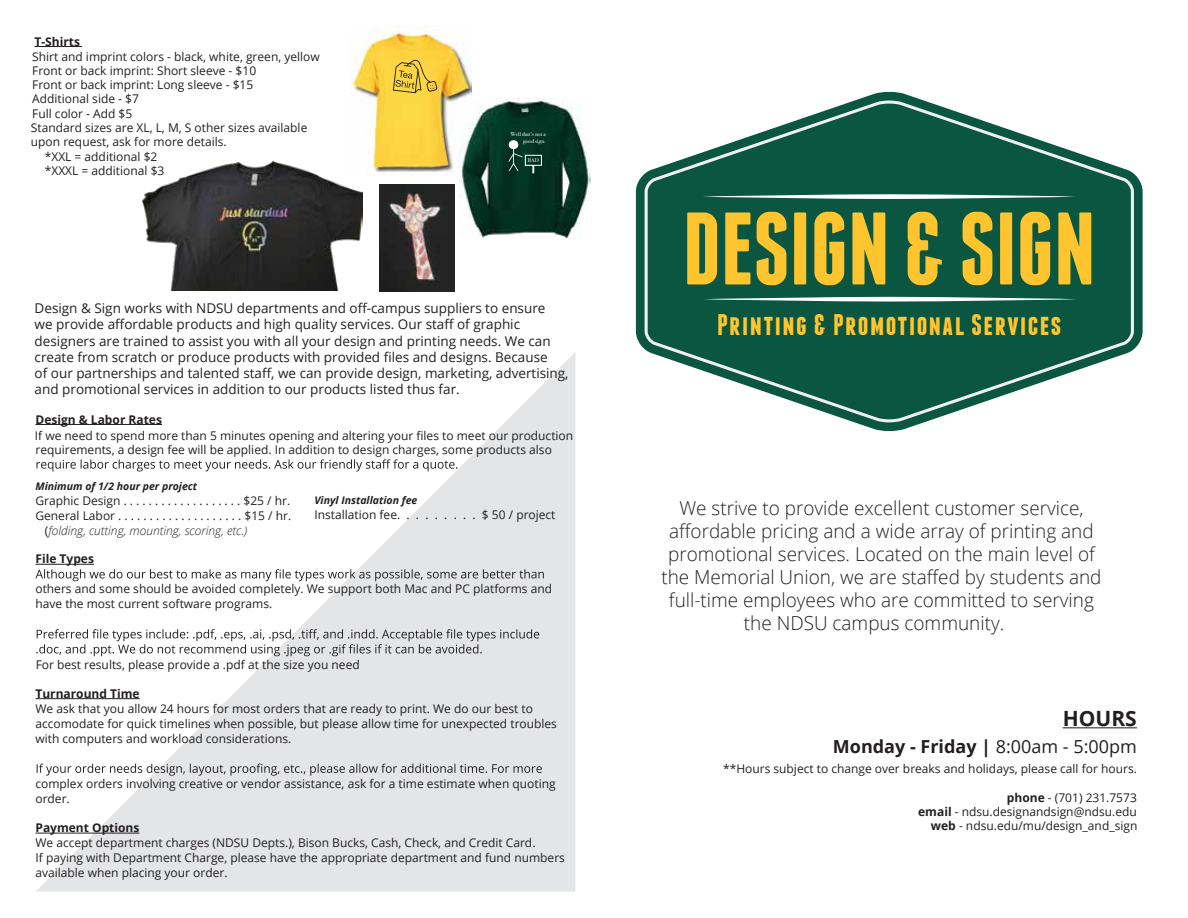
<style>
.page{position:relative;width:1188px;height:918px;background:#fff}
.page>*{position:absolute;margin:0;border:0;box-sizing:border-box;transform-origin:0 0}
.t1{font:700 102.75px "Franchise";color:#ffc52f}
.t2{font:700 29.85px "Franchise";letter-spacing:.05em;color:#ffc52f}
.t3{font:700 21px "Open Sans";color:#231f20}
.t4{font:300 19.2px "Open Sans";color:#231f20}
.t5{font:700 18px "Open Sans";color:#231f20}
.t6{font:13.5px/16.2px "Open Sans";color:#231f20}
.t7{font:12px/15px "Open Sans";color:#231f20}
.t8{font:700 12px "Open Sans";color:#231f20}
.t9{font:italic 300 12px "Open Sans";color:#231f20}
.t10{font:italic 700 10.5px "Open Sans";color:#231f20}
.t11{font:5.55px/6.6px "Bodoni Svty Two ITCTT";color:#fff;text-align:right;scale:1.05 1}
.s1{font-weight:400;font-style:normal}
.s2{font-weight:400}
.s3{font-weight:700}
</style>
<div class="page">
<hr style="left:1063px;top:727px;width:74px;height:1px;background:#231f20">
<svg style="left:636px;top:91px;width:507px;height:340px"></svg>
<svg style="left:645px;top:101px;width:489px;height:321px;fill:#0a5640"></svg>
<svg style="left:703px;top:297px;width:373px;height:5px"></svg>
<svg style="left:702px;top:194px;width:373px;height:5px"></svg>
<svg style="left:35px;top:352px;width:540px;height:540px;fill:#e4e5e6"></svg>
<hr style="left:35px;top:424px;width:127px;height:1px;background:#231f20">
<hr style="left:35px;top:564px;width:59px;height:1px;background:#231f20">
<hr style="left:35px;top:698px;width:105px;height:1px;background:#231f20">
<hr style="left:35px;top:833px;width:104px;height:1px;background:#231f20">
<svg style="left:37px;top:459px;width:421px;height:12px"></svg>
<svg style="left:35px;top:569px;width:509px;height:12px"></svg>
<svg style="left:36px;top:629px;width:503px;height:27px"></svg>
<svg style="left:37px;top:764px;width:505px;height:12px"></svg>
<hr style="left:34px;top:46px;width:48px;height:1px;background:#231f20">
<img style="left:351px;top:25px;width:120px;height:150px">
<svg style="left:393px;top:60px;width:44px;height:33px"></svg>
<img style="left:460px;top:98px;width:130px;height:141px">
<svg style="left:508px;top:140px;width:34px;height:33px"></svg>
<img style="left:143px;top:161px;width:219px;height:130px">
<img style="left:380px;top:184px;width:75px;height:107px">
<p class="t8" style="left:34px;top:33px;width:47px">T-Shirts</p>
<p class="t7" style="left:32px;top:48px;width:289px">Shirt and imprint colors - black, white, green, yellow</p>
<p class="t7" style="left:32px;top:62px;width:226px">Front or back imprint: Short sleeve - $10</p>
<p class="t7" style="left:32px;top:77px;width:223px">Front or back imprint: Long sleeve - $15</p>
<p class="t7" style="left:32px;top:91px;width:108px">Additional side - $7</p>
<p class="t7" style="left:32px;top:106px;width:102px">Full color - Add $5</p>
<p class="t7" style="left:31px;top:120px;width:278px">Standard sizes are XL, L, M, S other sizes available</p>
<p class="t7" style="left:31px;top:134px;width:197px">upon request, ask for more details.</p>
<p class="t7" style="left:45px;top:148px;width:114px">*XXL = additional $2</p>
<p class="t7" style="left:45px;top:163px;width:121px">*XXXL = additional $3</p>
<p class="t11" style="left:511px;top:130px;width:35px">Well that’s not a good sign.</p>
<p class="t11" style="left:528px;top:156px;width:12px">BAD</p>
<p class="t6" style="left:35px;top:300px;width:535px">Design &amp; Sign works with NDSU departments and off-campus suppliers to ensure<br>we provide affordable products and high quality services. Our staff of graphic designers are trained to assist you with all your design and printing needs. We can create from scratch or produce products with provided files and designs. Because<br>of our partnerships and talented staff, we can provide design, marketing, advertising, and promotional services in addition to our products listed thus far.</p>
<p class="t8" style="left:35px;top:411px;width:128px">Design &amp; Labor Rates</p>
<p class="t7" style="left:35px;top:441px;width:518px">requirements, a design fee will be applied. In addition to design charges, some products also</p>
<p class="t10" style="left:35px;top:478px;width:163px">Minimum of 1/2 hour per project</p>
<p class="t7" style="left:35px;top:492px;width:256px">Graphic Design . . . . . . . . . . . . . . . . . . . $25 / hr.</p>
<p class="t7" style="left:35px;top:507px;width:257px">General Labor . . . . . . . . . . . . . . . . . . . . $15 / hr.</p>
<p class="t9" style="left:45px;top:522px;width:204px"><span class="s1">(</span>folding, cutting, mounting, scoring, etc.)</p>
<p class="t8" style="left:35px;top:551px;width:60px">File Types</p>
<p class="t7" style="left:35px;top:581px;width:518px">others and some should be avoided completely. We support both Mac and PC platforms and have the most current software programs.</p>
<p class="t7" style="left:35px;top:427px;width:540px">If we need to spend more than 5 minutes opening and altering your files to meet our production</p>
<p class="t10" style="left:314px;top:493px;width:104px">Vinyl Installation fee</p>
<p class="t7" style="left:314px;top:507px;width:243px">Installation fee. . . . . . . . . $ 50 / project</p>
<p class="t7" style="left:36px;top:657px;width:326px">For best results, please provide a .pdf at the size you need</p>
<p class="t8" style="left:35px;top:685px;width:106px">Turnaround Time</p>
<p class="t7" style="left:35px;top:701px;width:523px">We ask that you allow 24 hours for most orders that are ready to print. We do our best to accomodate for quick timelines when possible, but please allow time for unexpected troubles with computers and workload considerations.</p>
<p class="t7" style="left:35px;top:776px;width:522px">complex orders involving creative or vendor assistance, ask for a time estimate when quoting order.</p>
<p class="t8" style="left:35px;top:819px;width:105px">Payment Options</p>
<p class="t7" style="left:35px;top:835px;width:531px">We accept department charges (NDSU Depts.), Bison Bucks, Cash, Check, and Credit Card.<br>If paying with Department Charge, please have the appropriate department and fund numbers available when placing your order.</p>
<h1 class="t1" style="left:683px;top:201px;width:415px">DESIGN &amp; SIGN</h1>
<h2 class="t2" style="left:717px;top:310px;width:346px">Printing &amp; Promotional Services</h2>
<h3 class="t4" style="left:679px;top:495px;width:406px">We strive to provide excellent customer service,</h3>
<h3 class="t4" style="left:669px;top:518px;width:426px">affordable pricing and a wide array of printing and</h3>
<h3 class="t4" style="left:668px;top:541px;width:428px">promotional services. Located on the main level of</h3>
<h3 class="t4" style="left:661px;top:564px;width:442px">the Memorial Union, we are staffed by students and</h3>
<h3 class="t4" style="left:669px;top:587px;width:426px">full-time employees who are committed to serving</h3>
<h3 class="t4" style="left:744px;top:610px;width:262px">the NDSU campus community.</h3>
<h3 class="t3" style="left:1063px;top:704px;width:76px">HOURS</h3>
<h3 class="t5" style="left:833px;top:734px;width:305px">Monday - Friday | <span class="s2">8:00am - 5:00pm</span></h3>
<p class="t7" style="left:723px;top:761px;width:415px">**Hours subject to change over breaks and holidays, please call for hours.</p>
<p class="t7" style="left:918px;top:790px;width:221px;line-height:14.4px;text-align:right"><span class="s3">phone</span> - (701) 231.7573<br><span class="s3">email</span> - ndsu.designandsign@ndsu.edu <span class="s3">web</span> - ndsu.edu/mu/design_and_sign</p>
</div>
